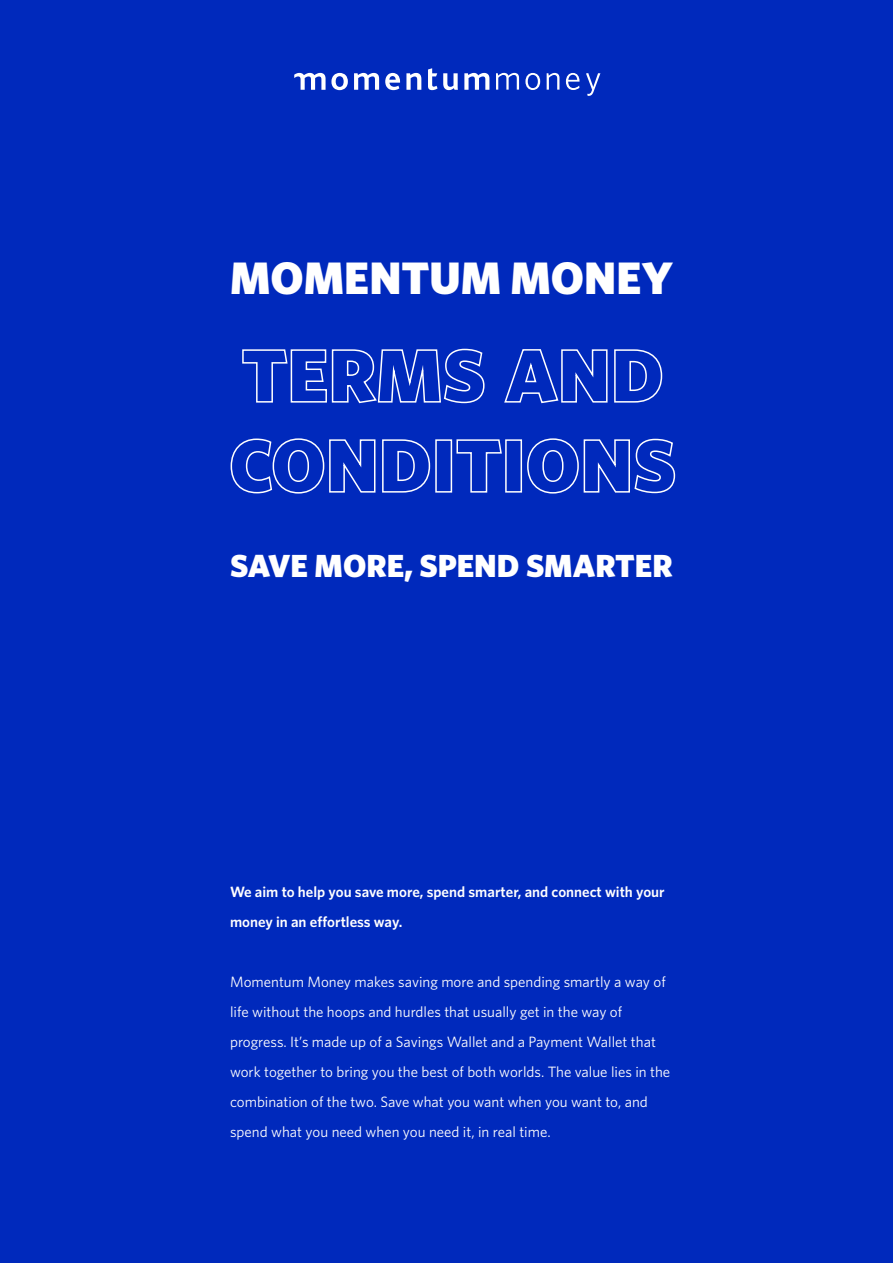
<style>
.page{position:relative;width:893px;height:1263px;background:#0029bc}
.page>*{position:absolute;margin:0;border:0;box-sizing:border-box;transform-origin:0 0}
.t1{font:900 45.6px "Whitney";color:#fff}
.t2{font:900 31.95px "Whitney";color:#fff}
.t3{font:15px/30px "Whitney";color:#fff}
.t4{font:600 15px/30px "Whitney";color:#fff}
</style>
<div class="page">
<svg style="left:464px;top:73px;width:25px;height:17px"></svg>
<svg style="left:428px;top:68px;width:30px;height:22px"></svg>
<svg style="left:406px;top:73px;width:15px;height:17px"></svg>
<svg style="left:385px;top:73px;width:15px;height:17px"></svg>
<svg style="left:354px;top:73px;width:25px;height:17px"></svg>
<svg style="left:294px;top:73px;width:54px;height:17px"></svg>
<svg style="left:496px;top:73px;width:23px;height:17px"></svg>
<svg style="left:525px;top:73px;width:15px;height:17px"></svg>
<svg style="left:547px;top:73px;width:12px;height:17px"></svg>
<svg style="left:566px;top:73px;width:13px;height:17px"></svg>
<svg style="left:586px;top:73px;width:14px;height:23px"></svg>
<svg style="left:242px;top:348px;width:243px;height:56px"></svg>
<svg style="left:504px;top:349px;width:159px;height:55px"></svg>
<svg style="left:230px;top:438px;width:201px;height:56px"></svg>
<div style="left:435px;top:439px;width:17px;height:54px;border:2px solid #fff"></div>
<svg style="left:456px;top:439px;width:46px;height:54px"></svg>
<div style="left:505px;top:439px;width:17px;height:54px;border:2px solid #fff"></div>
<svg style="left:527px;top:438px;width:149px;height:56px"></svg>
<h1 class="t1" style="left:230px;top:248px;width:444px">MOMENTUM MONEY</h1>
<h2 class="t2" style="left:230px;top:544px;width:444px">SAVE MORE, SPEND SMARTER</h2>
<p class="t4" style="left:230px;top:876px;width:436px">We aim to help you save more, spend smarter, and connect with your money in an effortless way.</p>
<p class="t3" style="left:230px;top:966px;width:442px">Momentum Money makes saving more and spending smartly a way of life without the hoops and hurdles that usually get in the way of progress. It’s made up of a Savings Wallet and a Payment Wallet that work together to bring you the best of both worlds. The value lies in the combination of the two. Save what you want when you want to, and spend what you need when you need it, in real time.</p>
</div>
